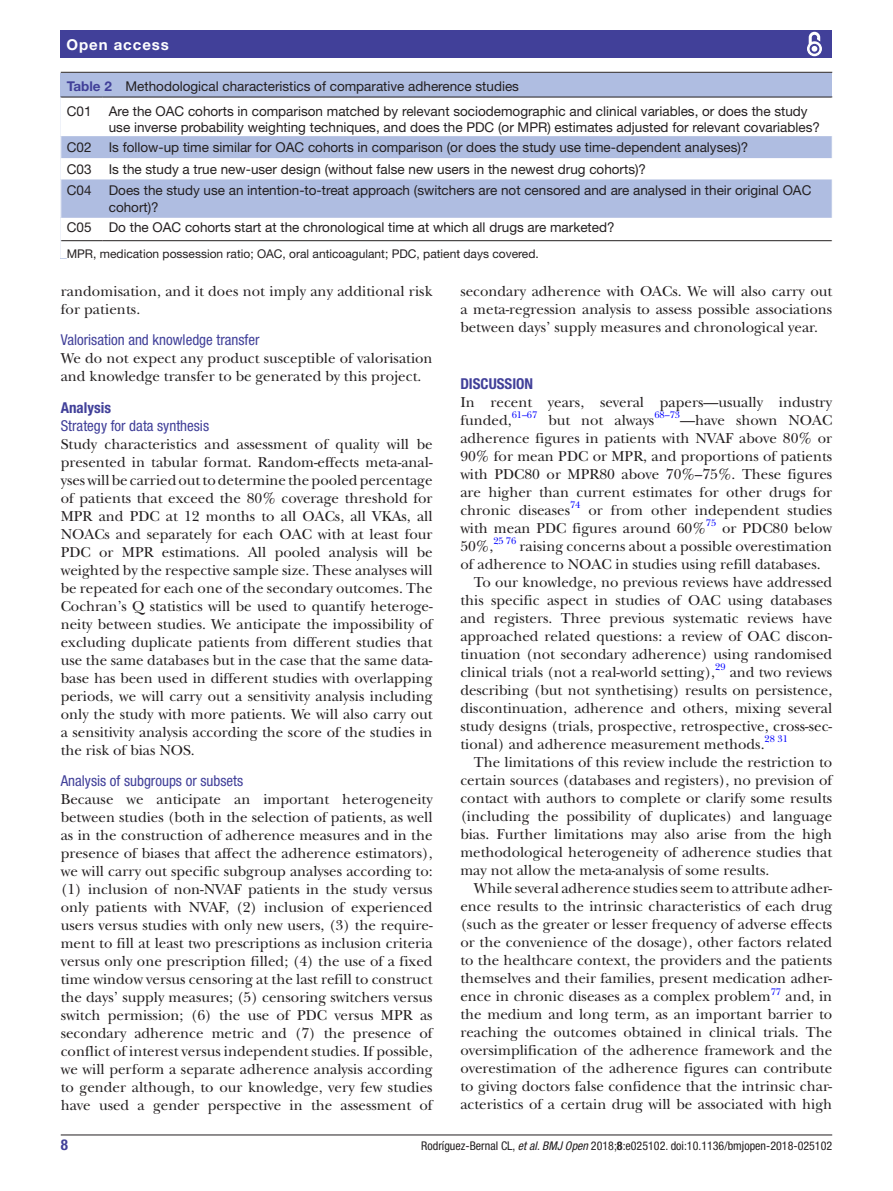
<style>
.page{position:relative;width:893px;height:1191px;background:#fff}
.page>*{position:absolute;margin:0;border:0;box-sizing:border-box;transform-origin:0 0}
.t1{font:15px/18px "New Baskerville";color:#231f20;text-align:justify}
.t2{font:condensed 15px "Helvetica Neue LT Std";color:#414099}
.t3{font:700 condensed 15px "Helvetica Neue LT Std";color:#414099}
.t4{font:700 15px "Helvetica Neue LT Std";letter-spacing:.065em;color:#fff}
.t5{font:13.5px/16.2px "Helvetica Neue LT Std";color:#231f20}
.t6{font:condensed 12px "Helvetica Neue LT Std";color:#231f20}
.t7{font:12px "Helvetica Neue LT Std";color:#231f20}
.t8{font:9.9px "New Baskerville";color:#00f}
.s1{font-weight:700;color:#414099}
.s2{font-style:italic}
.s3{font-weight:700}
</style>
<div class="page">
<hr style="left:61px;top:1134px;width:771px;height:1px;background:#231f20">
<div style="left:61px;top:31px;width:771px;height:27px;background:#414099"></div>
<svg style="left:807px;top:31px;width:15px;height:26px"></svg>
<div style="left:61px;top:73px;width:771px;height:185px;background:#afbde1"></div>
<hr style="left:61px;top:72px;width:771px;height:1px;background:#231f20">
<div style="left:61px;top:98px;width:771px;height:160px;background:#fff"></div>
<svg style="left:61px;top:136px;width:771px;height:81px"></svg>
<hr style="left:61px;top:97px;width:42px;height:1px;background:#231f20">
<hr style="left:103px;top:97px;width:729px;height:1px;background:#231f20">
<hr style="left:61px;top:240px;width:42px;height:1px;background:#231f20">
<hr style="left:103px;top:240px;width:729px;height:1px;background:#231f20">
<svg style="left:60px;top:136px;width:1px;height:44px"></svg>
<svg style="left:60px;top:217px;width:1px;height:41px"></svg>
<hr style="left:67px;top:257px;width:765px;height:2px;background:#fff">
<p class="t4" style="left:66px;top:35px;width:104px">Open access</p>
<p class="t5" style="left:67px;top:73px;width:454px;line-height:25px"><span class="s1">Table 2</span> Methodological characteristics of comparative adherence studies<br>C01</p>
<p class="t5" style="left:109px;top:103px;width:713px">Are the OAC cohorts in comparison matched by relevant sociodemographic and clinical variables, or does the study use inverse probability weighting techniques, and does the PDC (or MPR) estimates adjusted for relevant covariables?</p>
<p class="t5" style="left:67px;top:139px;width:26px">C02</p>
<p class="t5" style="left:109px;top:139px;width:641px">Is follow-up time similar for OAC cohorts in comparison (or does the study use time-dependent analyses)?</p>
<p class="t5" style="left:67px;top:161px;width:26px">C03</p>
<p class="t5" style="left:109px;top:161px;width:539px">Is the study a true new-user design (without false new users in the newest drug cohorts)?</p>
<p class="t5" style="left:67px;top:182px;width:26px">C04</p>
<p class="t5" style="left:109px;top:182px;width:704px">Does the study use an intention-to-treat approach (switchers are not censored and are analysed in their original OAC cohort)?</p>
<p class="t5" style="left:67px;top:219px;width:26px">C05</p>
<p class="t5" style="left:109px;top:219px;width:507px">Do the OAC cohorts start at the chronological time at which all drugs are marketed?</p>
<p class="t7" style="left:67px;top:247px;width:474px">MPR, medication possession ratio; OAC, oral anticoagulant; PDC, patient days covered.</p>
<p class="t1" style="left:61px;top:282px;width:373px">randomisation, and it does not imply any additional risk for patients.</p>
<p class="t2" style="left:61px;top:331px;width:200px">Valorisation and knowledge transfer</p>
<p class="t1" style="left:61px;top:349px;width:373px">We do not expect any product susceptible of valorisation and knowledge transfer to be generated by this project.</p>
<p class="t3" style="left:61px;top:398px;width:52px">ANALYSIS</p>
<p class="t2" style="left:61px;top:416px;width:150px">Strategy for data synthesis</p>
<p class="t1" style="left:61px;top:435px;width:373px">Study characteristics and assessment of quality will be presented in tabular format. Random-effects meta-anal&shy;yses will be carried out to determine the pooled percentage of patients that exceed the 80% coverage threshold for MPR and PDC at 12 months to all OACs, all VKAs, all NOACs and separately for each OAC with at least four PDC or MPR estimations. All pooled analysis will be weighted by the respective sample size. These analyses will be repeated for each one of the secondary outcomes. The Cochran’s Q statistics will be used to quantify heteroge&shy;neity between studies. We anticipate the impossibility of excluding duplicate patients from different studies that use the same databases but in the case that the same data&shy;base has been used in different studies with overlapping periods, we will carry out a sensitivity analysis including only the study with more patients. We will also carry out a sensitivity analysis according the score of the studies in the risk of bias NOS.</p>
<p class="t2" style="left:61px;top:772px;width:184px">Analysis of subgroups or subsets</p>
<p class="t1" style="left:61px;top:790px;width:373px">Because we anticipate an important heterogeneity between studies (both in the selection of patients, as well as in the construction of adherence measures and in the presence of biases that affect the adherence estimators), we will carry out specific subgroup analyses according to: (1) inclusion of non-NVAF patients in the study versus only patients with NVAF, (2) inclusion of experienced users versus studies with only new users, (3) the require&shy;ment to fill at least two prescriptions as inclusion criteria versus only one prescription filled; (4) the use of a fixed time window versus censoring at the last refill to construct the days’ supply measures; (5) censoring switchers versus switch permission; (6) the use of PDC versus MPR as secondary adherence metric and (7) the presence of conflict of interest versus independent studies. If possible, we will perform a separate adherence analysis according to gender although, to our knowledge, very few studies have used a gender perspective in the assessment of</p>
<p class="t1" style="left:460px;top:282px;width:373px">secondary adherence with OACs. We will also carry out a meta-regression analysis to assess possible associations between days’ supply measures and chronological year.</p>
<p class="t3" style="left:460px;top:375px;width:74px">DISCUSSION</p>
<p class="t1" style="left:460px;top:393px;width:373px">In recent years, several papers—usually industry funded,</p>
<p class="t8" style="left:654px;top:409px;width:27px">68–73</p>
<p class="t1" style="left:460px;top:411px;width:373px;text-indent:220px">—have shown NOAC adherence figures in patients with NVAF above 80% or 90% for mean PDC or MPR, and proportions of patients with PDC80 or MPR80 above 70%–75%. These figures are higher than current estimates for other drugs for chronic diseases</p>
<p class="t8" style="left:512px;top:409px;width:27px">61–67</p>
<p class="t1" style="left:548px;top:411px;width:108px">but not always</p>
<p class="t8" style="left:570px;top:499px;width:12px">74</p>
<p class="t1" style="left:460px;top:501px;width:373px;text-indent:128px">or from other independent studies with mean PDC figures around 60%</p>
<p class="t8" style="left:706px;top:517px;width:12px">75</p>
<p class="t1" style="left:722px;top:519px;width:112px">or PDC80 below</p>
<p class="t1" style="left:460px;top:537px;width:34px">50%,</p>
<p class="t8" style="left:493px;top:535px;width:24px">25 76</p>
<p class="t1" style="left:519px;top:537px;width:314px">raising concerns about a possible overestimation</p>
<p class="t1" style="left:460px;top:555px;width:362px">of adherence to NOAC in studies using refill databases.</p>
<p class="t1" style="left:474px;top:573px;width:360px">To our knowledge, no previous reviews have addressed</p>
<p class="t1" style="left:460px;top:591px;width:373px">this specific aspect in studies of OAC using databases</p>
<p class="t1" style="left:460px;top:609px;width:373px">and registers. Three previous systematic reviews have</p>
<p class="t1" style="left:460px;top:627px;width:373px">approached related questions: a review of OAC discon-</p>
<p class="t1" style="left:460px;top:645px;width:373px">tinuation (not secondary adherence) using randomised</p>
<p class="t1" style="left:460px;top:663px;width:256px">clinical trials (not a real-world setting),</p>
<p class="t8" style="left:715px;top:661px;width:12px">29</p>
<p class="t1" style="left:460px;top:663px;width:373px;text-indent:269px">and two reviews describing (but not synthetising) results on persistence, discontinuation, adherence and others, mixing several study designs (trials, prospective, retrospective, cross-sec&shy;tional) and adherence measurement methods.</p>
<p class="t8" style="left:765px;top:733px;width:25px">28 31</p>
<p class="t1" style="left:460px;top:753px;width:373px;text-indent:14px">The limitations of this review include the restriction to certain sources (databases and registers), no prevision of contact with authors to complete or clarify some results (including the possibility of duplicates) and language bias. Further limitations may also arise from the high methodological heterogeneity of adherence studies that may not allow the meta-analysis of some results.</p>
<p class="t1" style="left:460px;top:879px;width:373px;text-indent:14px">While several adherence studies seem to attribute adher&shy;ence results to the intrinsic characteristics of each drug (such as the greater or lesser frequency of adverse effects or the convenience of the dosage), other factors related to the healthcare context, the providers and the patients themselves and their families, present medication adher&shy;ence in chronic diseases as a complex problem<sup>77</sup> and, in the medium and long term, as an important barrier to reaching the outcomes obtained in clinical trials. The oversimplification of the adherence framework and the overestimation of the adherence figures can contribute to giving doctors false confidence that the intrinsic char&shy;acteristics of a certain drug will be associated with high</p>
<p class="t3" style="left:61px;top:1135px;width:9px">8</p>
<p class="t6" style="left:421px;top:1138px;width:412px">Rodríguez-Bernal CL, <span class="s2">et al</span>. <span class="s2">BMJ Open</span> 2018;<span class="s3">8</span>:e025102. doi:10.1136/bmjopen-2018-025102</p>
</div>
